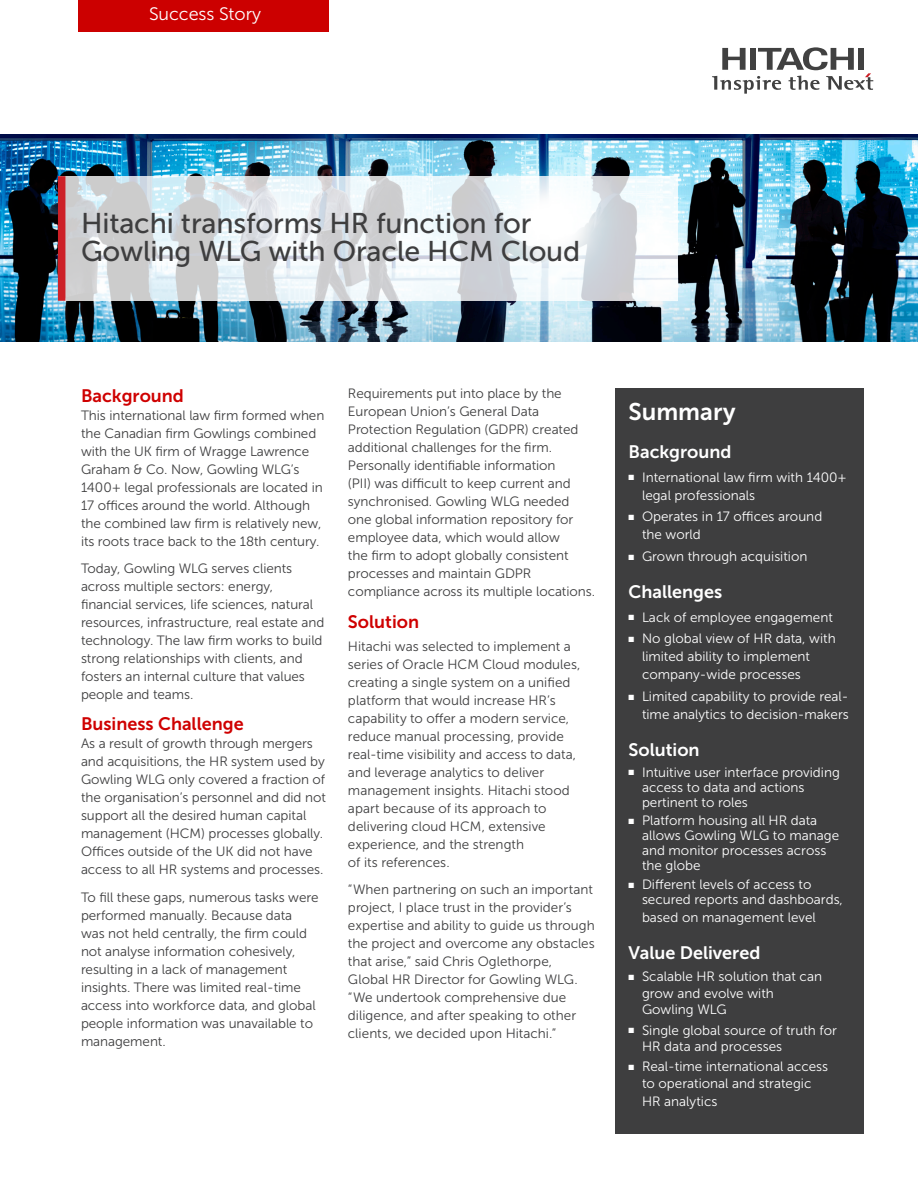
<style>
.page{position:relative;width:918px;height:1188px;background:#fff}
.page>*{position:absolute;margin:0;border:0;box-sizing:border-box;transform-origin:0 0}
.Primary_Subhead{font:28.5px/28.5px "Museo Sans 500";letter-spacing:-.005em;color:#3e3e3f}
.Box_Heading1{font:24px "Museo Sans 700";color:#fff}
.Box_Heading1-2{font:18px "Museo Sans 700";color:#fff}
.Primary_Subhead_afte{font:18px "Museo Sans 700";color:#cf0000}
.Body{font:18px "Museo Sans 300";letter-spacing:-.005em;color:#fff}
.Primary_Subhead-2{font:18px "Museo Sans 700";color:#cf0000}
.Body-2{font:13.5px/18px "Museo Sans 300";letter-spacing:-.005em;color:#3e3e3f}
.t1{font:13.5px/15px "Museo Sans 300";color:#fff}
</style>
<div class="page">
<svg style="left:712px;top:47px;width:161px;height:47px"></svg>
<img style="left:0;top:135px;width:918px;height:207px">
<div style="left:79px;top:0;width:250px;height:31px;background:#c00"></div>
<svg style="left:65px;top:176px;width:612px;height:125px"></svg>
<div style="left:58px;top:176px;width:7px;height:125px;background:#cd2027"></div>
<div style="left:615px;top:388px;width:249px;height:746px;background:#3e3e3f"></div>
<p class="Body" style="left:149px;top:5px;width:113px">Success Story</p>
<p class="Primary_Subhead" style="left:81px;top:209px;width:501px">Hitachi transforms HR function for<br>Gowling WLG with Oracle HCM Cloud</p>
<p class="Primary_Subhead_afte" style="left:81px;top:385px;width:104px">Background</p>
<p class="Body-2" style="left:81px;top:406px;width:245px">This international law firm formed when the Canadian firm Gowlings combined with the UK firm of Wragge Lawrence Graham &amp; Co. Now, Gowling WLG’s 1400+ legal professionals are located in 17 offices around the world. Although the combined law firm is relatively new, its roots trace back to the 18th century.</p>
<p class="Body-2" style="left:81px;top:559px;width:245px">Today, Gowling WLG serves clients across multiple sectors: energy, financial services, life sciences, natural resources, infrastructure, real estate and technology. The law firm works to build strong relationships with clients, and fosters an internal culture that values people and teams.</p>
<p class="Primary_Subhead_afte" style="left:81px;top:714px;width:164px">Business Challenge</p>
<p class="Body-2" style="left:81px;top:735px;width:246px">As a result of growth through mergers and acquisitions, the HR system used by Gowling WLG only covered a fraction of the organisation’s personnel and did not support all the desired human capital management (HCM) processes globally.<br>Offices outside of the UK did not have access to all HR systems and processes.</p>
<p class="Body-2" style="left:81px;top:888px;width:239px">To fill these gaps, numerous tasks were performed manually. Because data was not held centrally, the firm could not analyse information cohesively, resulting in a lack of management insights. There was limited real-time access into workforce data, and global people information was unavailable to management.</p>
<p class="Body-2" style="left:348px;top:385px;width:249px">Requirements put into place by the European Union’s General Data Protection Regulation (GDPR) created additional challenges for the firm.<br>Personally identifiable information<br>(PII) was difficult to keep current and synchronised. Gowling WLG needed one global information repository for employee data, which would allow<br>the firm to adopt globally consistent processes and maintain GDPR compliance across its multiple locations.</p>
<p class="Primary_Subhead-2" style="left:348px;top:612px;width:73px">Solution</p>
<p class="Body-2" style="left:348px;top:638px;width:234px">Hitachi was selected to implement a series of Oracle HCM Cloud modules, creating a single system on a unified platform that would increase HR’s capability to offer a modern service, reduce manual processing, provide real-time visibility and access to data, and leverage analytics to deliver management insights. Hitachi stood apart because of its approach to delivering cloud HCM, extensive experience, and the strength<br>of its references.</p>
<p class="Body-2" style="left:348px;top:881px;width:248px">“When partnering on such an important project, I place trust in the provider’s expertise and ability to guide us through the project and overcome any obstacles that arise,” said Chris Oglethorpe, Global HR Director for Gowling WLG. “We undertook comprehensive due diligence, and after speaking to other clients, we decided upon Hitachi.”</p>
<p class="Box_Heading1" style="left:628px;top:398px;width:109px">Summary</p>
<p class="Box_Heading1-2" style="left:628px;top:442px;width:104px">Background</p>
<p class="t1" style="left:642px;top:468px;width:206px;line-height:18px;text-indent:-14px">■ International law firm with 1400+ legal professionals</p>
<p class="t1" style="left:642px;top:508px;width:182px;line-height:18px;text-indent:-14px">■ Operates in 17 offices around the world</p>
<p class="t1" style="left:628px;top:549px;width:181px">■ Grown through acquisition</p>
<p class="Box_Heading1-2" style="left:628px;top:582px;width:95px">Challenges</p>
<p class="t1" style="left:628px;top:610px;width:206px">■ Lack of employee engagement</p>
<p class="t1" style="left:642px;top:630px;width:195px;line-height:18px;text-indent:-14px">■ No global view of HR data, with limited ability to implement company-wide processes</p>
<p class="t1" style="left:628px;top:688px;width:222px;line-height:18px;text-align:right">■ Limited capability to provide real&shy;time analytics to decision-makers</p>
<p class="Box_Heading1-2" style="left:628px;top:740px;width:73px">Solution</p>
<p class="t1" style="left:642px;top:765px;width:199px;text-indent:-14px">■ Intuitive user interface providing access to data and actions pertinent to roles</p>
<p class="t1" style="left:642px;top:813px;width:199px;text-indent:-14px">■ Platform housing all HR data allows Gowling WLG to manage and monitor processes across the globe</p>
<p class="t1" style="left:642px;top:877px;width:202px;text-indent:-14px">■ Different levels of access to secured reports and dashboards,</p>
<p class="t1" style="left:642px;top:910px;width:175px">based on management level</p>
<p class="Box_Heading1-2" style="left:628px;top:943px;width:133px">Value Delivered</p>
<p class="t1" style="left:642px;top:968px;width:182px;line-height:16.5px;text-indent:-14px">■ Scalable HR solution that can grow and evolve with<br>Gowling WLG</p>
<p class="t1" style="left:642px;top:1022px;width:196px;line-height:16.5px;text-indent:-14px">■ Single global source of truth for<br>HR data and processes</p>
<p class="t1" style="left:628px;top:1059px;width:201px;line-height:16.5px;text-align:center">■ Real-time international access to operational and strategic</p>
<p class="t1" style="left:642px;top:1094px;width:77px">HR analytics</p>
</div>
